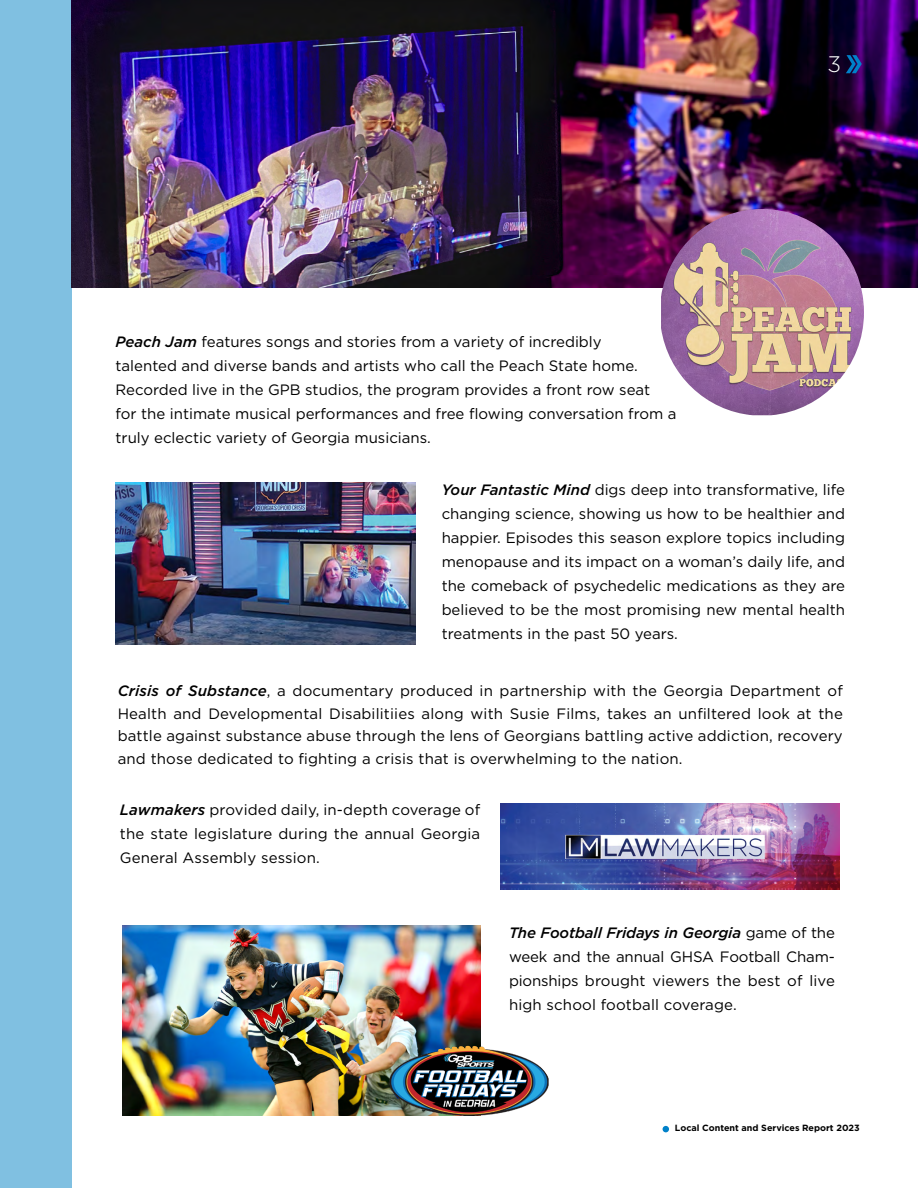
<style>
.page{position:relative;width:918px;height:1188px;background:#fff}
.page>*{position:absolute;margin:0;border:0;box-sizing:border-box;transform-origin:0 0}
.t1{font:300 22.5px "Gotham";color:#fff}
.t2{font:15px/24px "Gotham";color:#000;text-align:justify}
.t3{font:700 9px "Gotham";color:#000}
.s1{font-weight:500;font-style:italic}
</style>
<div class="page">
<div style="left:0;top:0;width:72px;height:1188px;background:#80c0e1"></div>
<img style="left:72px;top:0;width:846px;height:287px">
<svg style="left:846px;top:55px;width:16px;height:18px"></svg>
<svg style="left:663px;top:1126px;width:6px;height:6px"></svg>
<img style="left:116px;top:483px;width:300px;height:162px">
<img style="left:661px;top:209px;width:203px;height:206px">
<img style="left:501px;top:803px;width:338px;height:86px">
<img style="left:123px;top:926px;width:357px;height:190px">
<img style="left:389px;top:1034px;width:160px;height:82px">
<p class="t2" style="left:116px;top:329px;width:563px;text-align:left"><span class="s1">Peach Jam</span> features songs and stories from a variety of incredibly<br>talented and diverse bands and artists who call the Peach State home.<br>Recorded live in the GPB studios, the program provides a front row seat<br>for the intimate musical performances and free flowing conversation from a truly eclectic variety of Georgia musicians.</p>
<h1 class="t1" style="left:828px;top:50px;width:15px">3</h1>
<p class="t2" style="left:442px;top:477px;width:405px"><span class="s1">Your Fantastic Mind</span> digs deep into transformative, life changing science, showing us how to be healthier and happier. Episodes this season explore topics including menopause and its impact on a woman’s daily life, and the comeback of psychedelic medications as they are believed to be the most promising new mental health treatments in the past 50 years.</p>
<p class="t2" style="left:118px;top:679px;width:727px;line-height:22.5px"><span class="s1">Crisis of Substance</span>, a documentary produced in partnership with the Georgia Department of Health and Developmental Disabilitiies along with Susie Films, takes an unfiltered look at the battle against substance abuse through the lens of Georgians battling active addiction, recovery and those dedicated to fighting a crisis that is overwhelming to the nation.</p>
<p class="t2" style="left:120px;top:797px;width:362px"><span class="s1">Lawmakers</span> provided daily, in-depth coverage of the state legislature during the annual Georgia General Assembly session.</p>
<p class="t2" style="left:509px;top:920px;width:327px"><span class="s1">The Football Fridays in Georgia</span> game of the week and the annual GHSA Football Cham&shy;pionships brought viewers the best of live high school football coverage.</p>
<p class="t3" style="left:675px;top:1122px;width:186px">Local Content and Services Report 2023</p>
</div>
